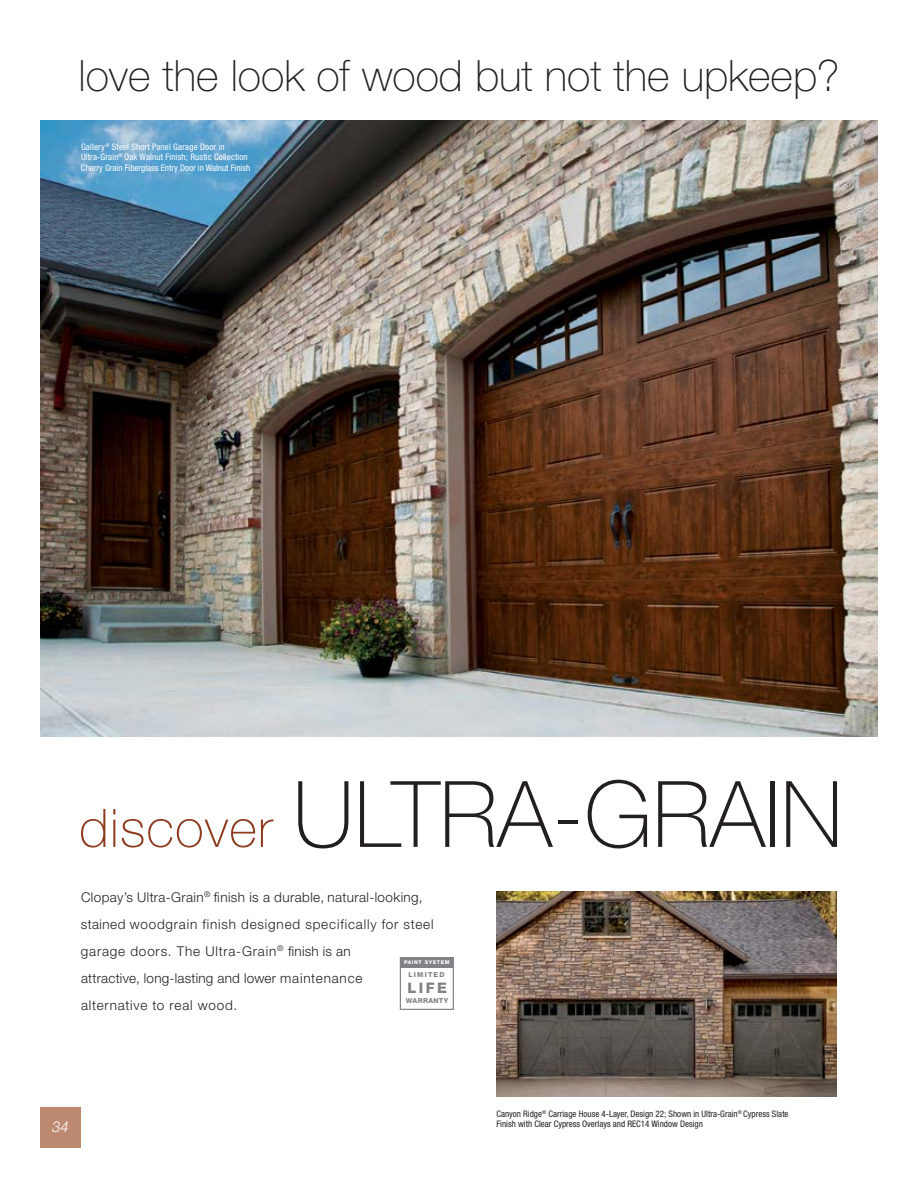
<style>
.page{position:relative;width:918px;height:1188px;background:#fff}
.page>*{position:absolute;margin:0;border:0;box-sizing:border-box;transform-origin:0 0}
.t1{font:100 91.95px "Helvetica Neue LT Std";color:#231f20}
.t2{font:100 43.2px "Helvetica Neue LT Std";color:#231f20}
.t3{font:italic 300 15px "Helvetica Neue LT Std";color:#fff}
.t4{font:800 14.55px "Helvetica Neue LT Std";color:#808285}
.t5{font:300 13.5px/27px "Helvetica Neue LT Std";letter-spacing:.045em;color:#231f20}
.t6{font:condensed 9px/10.8px "Helvetica Neue LT Std";letter-spacing:.015em;color:#fff}
.t7{font:condensed 9px/10.8px "Helvetica Neue LT Std";color:#231f20}
.t8{font:800 6.9px "Helvetica Neue LT Std";letter-spacing:.05em;color:#808285}
.t9{font:800 6.9px "Helvetica Neue LT Std";letter-spacing:.17em;color:#808285}
.t10{font:800 5.1px "Helvetica Neue LT Std";letter-spacing:.12em;color:#fff}
.s1{font-size:53.1px;color:#8d3b1f}
</style>
<div class="page">
<div style="left:40px;top:1107px;width:41px;height:41px;background:#bd8a71"></div>
<img style="left:40px;top:120px;width:838px;height:617px">
<img style="left:496px;top:891px;width:341px;height:205px">
<div style="left:400px;top:957px;width:54px;height:53px;background:#fff;border:1px solid #808285"></div>
<div style="left:400px;top:958px;width:53px;height:9px;background:#808285"></div>
<h2 class="t2" style="left:78px;top:51px;width:763px">love the look of wood but not the upkeep?</h2>
<p class="t6" style="left:81px;top:141px;width:171px">Gallery<sup>®</sup> Steel Short Panel Garage Door in<br>Ultra-Grain<sup>®</sup> Oak Walnut Finish; Rustic Collection<br>Cherry Grain Fiberglass Entry Door in Walnut Finish</p>
<h1 class="t1" style="left:79px;top:762px;width:765px"><span class="s1">discover</span> ULTRA-GRAIN</h1>
<p class="t5" style="left:81px;top:883px;width:354px">Clopay’s Ultra-Grain<sup>®</sup> finish is a durable, natural-looking, stained woodgrain finish designed specifically for steel garage doors. The Ultra-Grain<sup>®</sup> finish is an<br>attractive, long-lasting and lower maintenance<br>alternative to real wood.</p>
<p class="t10" style="left:404px;top:959px;width:47px">PAINT SYSTEM</p>
<p class="t9" style="left:409px;top:970px;width:38px">LIMITED</p>
<p class="t4" style="left:408px;top:979px;width:41px">LIFE</p>
<p class="t8" style="left:406px;top:996px;width:44px">WARRANTY</p>
<p class="t3" style="left:52px;top:1118px;width:18px">34</p>
<p class="t7" style="left:496px;top:1108px;width:294px">Canyon Ridge<sup>®</sup> Carriage House 4-Layer, Design 22; Shown in Ultra-Grain<sup>®</sup> Cypress Slate<br>Finish with Clear Cypress Overlays and REC14 Window Design</p>
</div>
